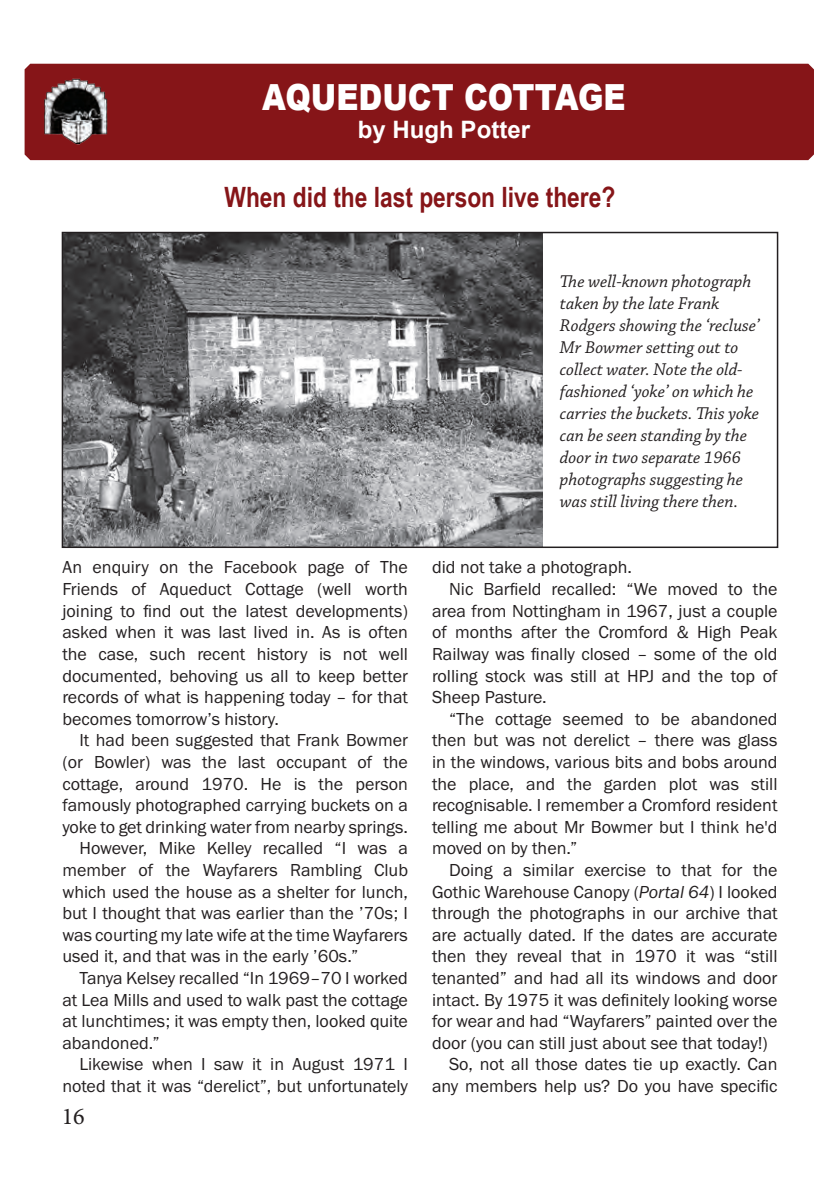
<style>
.page{position:relative;width:840px;height:1191px;background:#fff}
.page>*{position:absolute;margin:0;border:0;box-sizing:border-box;transform-origin:0 0}
.t1{font:900 36px "Arial";color:#fff;scale:.85 1}
.t2{font:700 28px "Arial Narrow";color:#861518}
.t3{font:700 24px "Arial";color:#fff}
.t4{font:24px "Minion Pro";color:#231f20}
.t5{font:18px/21.6px "Franklin Gothic URW Boo";color:#231f20;text-align:justify}
.t6{font:italic 18px/22px "Chaparral Pro";color:#231f20}
.s1{font-family:"Franklin Gothic URW Boo Ita"}
</style>
<div class="page">
<div style="left:25px;top:64px;width:788px;height:96px;background:#861518"></div>
<div style="left:39px;top:77px;width:73px;height:68px;background:#861518"></div>
<img style="left:44px;top:78px;width:64px;height:67px">
<img style="left:65px;top:235px;width:477px;height:310px">
<div style="left:62px;top:232px;width:715px;height:316px;border:2px solid #231f20"></div>
<h1 class="t1" style="left:262px;top:71px;width:429px">AQUEDUCT COTTAGE</h1>
<h3 class="t3" style="left:357px;top:114px;width:174px">by Hugh Potter</h3>
<h2 class="t2" style="left:224px;top:175px;width:392px">When did the last person live there?</h2>
<p class="t5" style="left:62px;top:556px;width:347px">An enquiry on the Facebook page of The Friends of Aqueduct Cottage (well worth joining to find out the latest developments) asked when it was last lived in. As is often the case, such recent history is not well documented, behoving us all to keep better records of what is happening today – for that becomes tomorrow’s history.</p>
<p class="t5" style="left:79px;top:729px;width:330px">It had been suggested that Frank Bowmer</p>
<p class="t5" style="left:62px;top:751px;width:347px">(or Bowler) was the last occupant of the</p>
<p class="t5" style="left:62px;top:772px;width:347px">cottage, around 1970. He is the person</p>
<p class="t5" style="left:62px;top:794px;width:347px">famously photographed carrying buckets on a</p>
<p class="t5" style="left:62px;top:815px;width:347px">yoke to get drinking water from nearby springs.</p>
<p class="t5" style="left:79px;top:837px;width:330px">However, Mike Kelley recalled “I was a</p>
<p class="t5" style="left:62px;top:859px;width:347px">member of the Wayfarers Rambling Club</p>
<p class="t5" style="left:62px;top:880px;width:347px">which used the house as a shelter for lunch,</p>
<p class="t5" style="left:62px;top:902px;width:347px">but I thought that was earlier than the ’70s; I</p>
<p class="t5" style="left:62px;top:923px;width:347px">was courting my late wife at the time Wayfarers</p>
<p class="t5" style="left:62px;top:945px;width:297px">used it, and that was in the early ’60s.”</p>
<p class="t5" style="left:79px;top:967px;width:330px">Tanya Kelsey recalled “In 1969–70 I worked</p>
<p class="t5" style="left:62px;top:988px;width:347px">at Lea Mills and used to walk past the cottage</p>
<p class="t5" style="left:62px;top:1010px;width:347px">at lunchtimes; it was empty then, looked quite</p>
<p class="t5" style="left:62px;top:1031px;width:99px">abandoned.”</p>
<p class="t5" style="left:79px;top:1053px;width:330px">Likewise when I saw it in August 1971 I</p>
<p class="t5" style="left:62px;top:1075px;width:347px">noted that it was “derelict”, but unfortunately</p>
<h3 class="t4" style="left:62px;top:1100px;width:25px">16</h3>
<p class="t6" style="left:559px;top:271px;width:201px">The well-known photograph taken by the late Frank<br>Rodgers showing the ‘recluse’<br>Mr Bowmer setting out to collect water. Note the old&shy;fashioned ‘yoke’ on which he carries the buckets. This yoke can be seen standing by the door in two separate 1966 photographs suggesting he was still living there then.</p>
<p class="t5" style="left:432px;top:556px;width:201px">did not take a photograph.</p>
<p class="t5" style="left:449px;top:578px;width:330px">Nic Barfield recalled: “We moved to the</p>
<p class="t5" style="left:432px;top:599px;width:347px">area from Nottingham in 1967, just a couple</p>
<p class="t5" style="left:432px;top:621px;width:347px">of months after the Cromford &amp; High Peak</p>
<p class="t5" style="left:432px;top:643px;width:347px">Railway was finally closed – some of the old</p>
<p class="t5" style="left:432px;top:664px;width:347px">rolling stock was still at HPJ and the top of</p>
<p class="t5" style="left:432px;top:686px;width:116px">Sheep Pasture.</p>
<p class="t5" style="left:449px;top:707px;width:330px">“The cottage seemed to be abandoned</p>
<p class="t5" style="left:432px;top:729px;width:347px">then but was not derelict – there was glass</p>
<p class="t5" style="left:432px;top:751px;width:347px">in the windows, various bits and bobs around</p>
<p class="t5" style="left:432px;top:772px;width:347px">the place, and the garden plot was still</p>
<p class="t5" style="left:432px;top:794px;width:347px">recognisable. I remember a Cromford resident</p>
<p class="t5" style="left:432px;top:815px;width:347px">telling me about Mr Bowmer but I think he'd</p>
<p class="t5" style="left:432px;top:837px;width:147px">moved on by then.”</p>
<p class="t5" style="left:449px;top:859px;width:330px">Doing a similar exercise to that for the</p>
<p class="t5" style="left:432px;top:880px;width:347px">Gothic Warehouse Canopy (<span class="s1">Portal 64</span>) I looked</p>
<p class="t5" style="left:432px;top:902px;width:347px">through the photographs in our archive that</p>
<p class="t5" style="left:432px;top:923px;width:347px">are actually dated. If the dates are accurate</p>
<p class="t5" style="left:432px;top:945px;width:347px">then they reveal that in 1970 it was “still</p>
<p class="t5" style="left:432px;top:967px;width:347px">tenanted” and had all its windows and door</p>
<p class="t5" style="left:432px;top:988px;width:347px">intact. By 1975 it was definitely looking worse</p>
<p class="t5" style="left:432px;top:1010px;width:347px">for wear and had “Wayfarers” painted over the</p>
<p class="t5" style="left:432px;top:1031px;width:337px">door (you can still just about see that today!)</p>
<p class="t5" style="left:449px;top:1053px;width:330px">So, not all those dates tie up exactly. Can</p>
<p class="t5" style="left:432px;top:1075px;width:347px">any members help us? Do you have specific</p>
</div>
